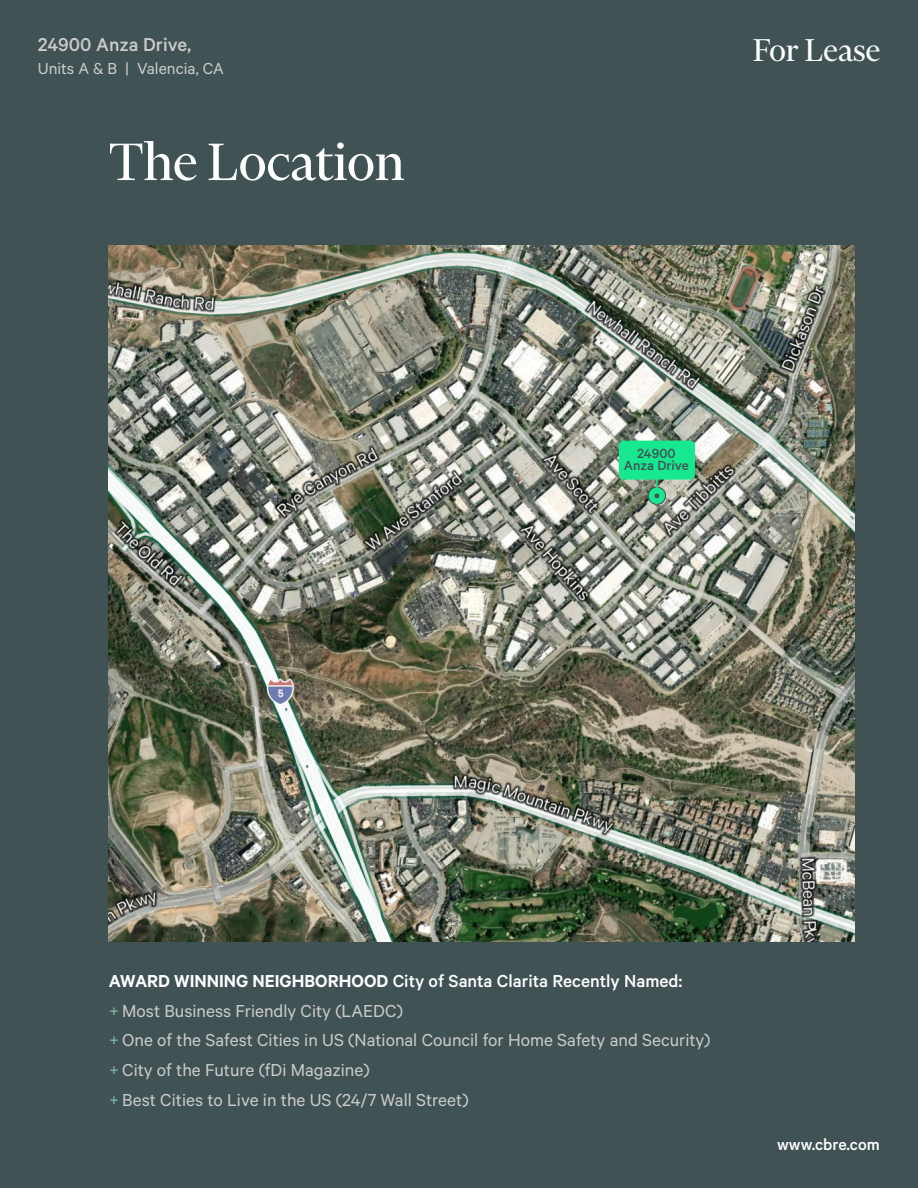
<style>
.page{position:relative;width:918px;height:1188px;background:#415255}
.page>*{position:absolute;margin:0;border:0;box-sizing:border-box;transform-origin:0 0}
.Heading_Small{font:60px "Financier Display";color:#fff}
.t1{font:36px "Financier Display";color:#fff}
.t2{font:500 21px "Calibre";color:#cbccca}
.t3{font:19.5px "Calibre";color:#cbccca}
.Bullet_Main{font:500 19.5px "Calibre";color:#fff}
.t4{font:18px "Calibre";color:#cbccca}
.t5{font:500 18px "Calibre";color:#fff}
.t6{font:500 15px/12px "Calibre";color:#415255;text-align:center}
.s1{font-weight:600}
.s2{color:#7ebcad}
</style>
<div class="page">
<img style="left:109px;top:245px;width:745px;height:696px">
<div style="left:619px;top:441px;width:76px;height:39px;background:#17e88f;border-radius:4px"></div>
<div style="left:648px;top:487px;width:18px;height:17px;background:#17e88f;border-radius:50%"></div>
<div style="left:648px;top:487px;width:18px;height:18px;border:1px solid #435254;border-radius:50%"></div>
<hr style="left:656px;top:471px;width:2px;height:22px;background:#17e88f">
<svg style="left:654px;top:493px;width:5px;height:5px"></svg>
<p class="t2" style="left:38px;top:33px;width:155px">24900 Anza Drive,</p>
<p class="t4" style="left:38px;top:58px;width:188px">Units A &amp; B | Valencia, CA</p>
<p class="Heading_Small" style="left:109px;top:131px;width:297px">The Location</p>
<p class="t1" style="left:753px;top:32px;width:129px">For Lease</p>
<p class="t6" style="left:624px;top:447px;width:66px">24900<br>Anza Drive</p>
<p class="Bullet_Main" style="left:109px;top:969px;width:575px"><span class="s1">AWARD WINNING NEIGHBORHOOD</span> City of Santa Clarita Recently Named:</p>
<p class="t3" style="left:109px;top:999px;width:296px"><span class="s2">+</span> Most Business Friendly City (LAEDC)</p>
<p class="t3" style="left:109px;top:1029px;width:603px"><span class="s2">+</span>One of the Safest Cities in US (National Council for Home Safety and Security)</p>
<p class="t3" style="left:109px;top:1059px;width:262px"><span class="s2">+</span> City of the Future (fDi Magazine)</p>
<p class="t3" style="left:109px;top:1088px;width:361px"><span class="s2">+</span> Best Cities to Live in the US (24/7 Wall Street)</p>
<p class="t5" style="left:777px;top:1134px;width:104px">www.cbre.com</p>
</div>
